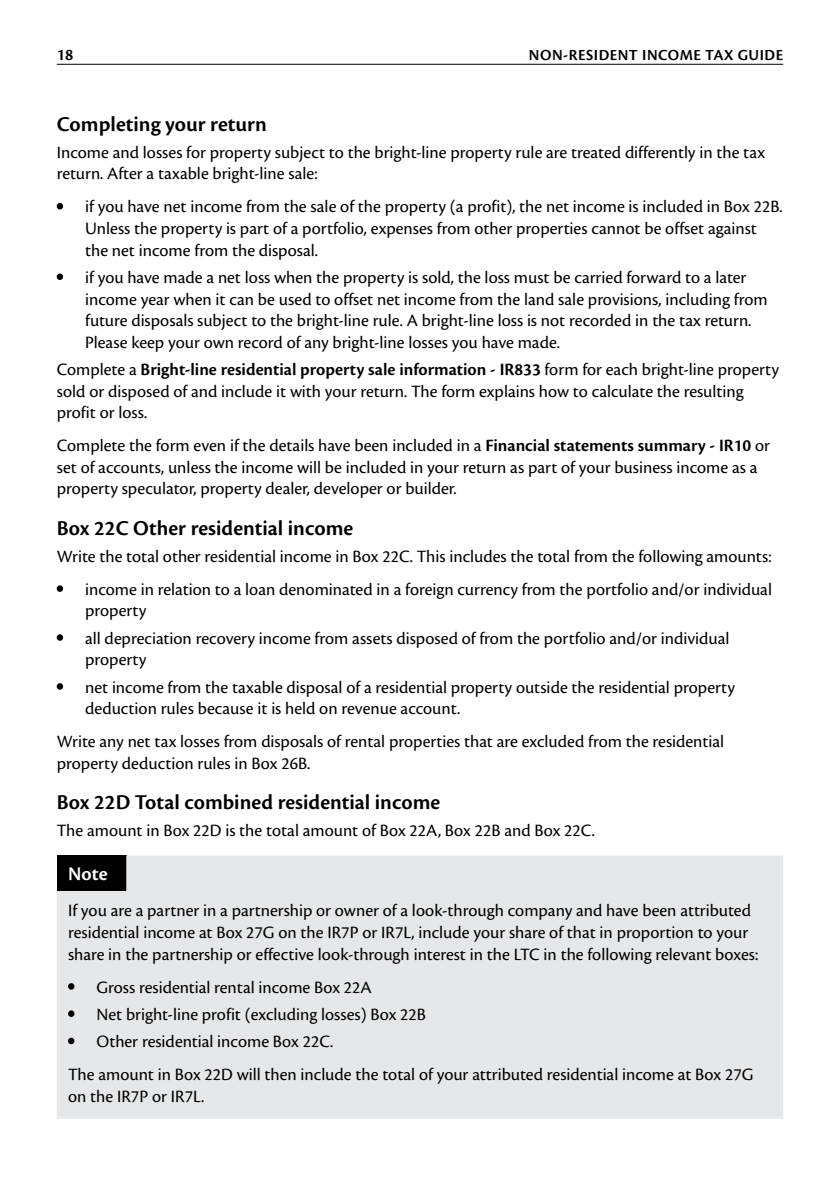
<style>
.page{position:relative;width:840px;height:1191px;background:#fff}
.page>*{position:absolute;margin:0;border:0;box-sizing:border-box;transform-origin:0 0}
.t1{font:600 22px "Cronos Pro";color:#000}
.t2{font:600 20px "Cronos Pro";color:#fff}
.t3{font:18px/21.6px "Cronos Pro";color:#000}
.t4{font:600 17px "Cronos Pro";color:#000}
.t5{font:600 16px "Cronos Pro";letter-spacing:.03em;color:#000}
.s1{font-weight:600}
</style>
<div class="page">
<hr style="left:57px;top:64px;width:725px;height:1px;background:#000">
<div style="left:57px;top:855px;width:725px;height:263px;background:#e6e7e8"></div>
<p class="t4" style="left:57px;top:45px;width:18px">18</p>
<p class="t5" style="left:528px;top:46px;width:256px">NON-RESIDENT INCOME TAX GUIDE</p>
<p class="t1" style="left:57px;top:111px;width:211px">Completing your return</p>
<p class="t3" style="left:57px;top:141px;width:709px">Income and losses for property subject to the bright-line property rule are treated differently in the tax return. After a taxable bright-line sale:</p>
<p class="t3" style="left:85px;top:196px;width:698px;text-indent:-28px"><span class="s1">•</span> if you have net income from the sale of the property (a profit), the net income is included in Box 22B.<br>Unless the property is part of a portfolio, expenses from other properties cannot be offset against the net income from the disposal.</p>
<p class="t3" style="left:85px;top:266px;width:683px;text-indent:-28px"><span class="s1">•</span> if you have made a net loss when the property is sold, the loss must be carried forward to a later income year when it can be used to offset net income from the land sale provisions, including from future disposals subject to the bright-line rule. A bright-line loss is not recorded in the tax return.<br>Please keep your own record of any bright-line losses you have made.</p>
<p class="t3" style="left:57px;top:359px;width:723px">Complete a <span class="s1">Bright-line residential property sale information - IR833</span> form for each bright-line property sold or disposed of and include it with your return. The form explains how to calculate the resulting profit or loss.</p>
<p class="t3" style="left:57px;top:435px;width:714px">Complete the form even if the details have been included in a <span class="s1">Financial statements summary - IR10</span> or set of accounts, unless the income will be included in your return as part of your business income as a property speculator, property dealer, developer or builder.</p>
<p class="t1" style="left:57px;top:515px;width:298px">Box 22C Other residential income</p>
<p class="t3" style="left:57px;top:545px;width:716px">Write the total other residential income in Box 22C. This includes the total from the following amounts:</p>
<p class="t3" style="left:85px;top:578px;width:688px;text-indent:-28px"><span class="s1">•</span> income in relation to a loan denominated in a foreign currency from the portfolio and/or individual property</p>
<p class="t3" style="left:85px;top:627px;width:645px;text-indent:-28px"><span class="s1">•</span> all depreciation recovery income from assets disposed of from the portfolio and/or individual property</p>
<p class="t3" style="left:85px;top:676px;width:651px;text-indent:-28px"><span class="s1">•</span> net income from the taxable disposal of a residential property outside the residential property deduction rules because it is held on revenue account.</p>
<p class="t3" style="left:57px;top:731px;width:668px">Write any net tax losses from disposals of rental properties that are excluded from the residential property deduction rules in Box 26B.</p>
<p class="t1" style="left:57px;top:789px;width:385px">Box 22D Total combined residential income</p>
<p class="t3" style="left:57px;top:820px;width:539px">The amount in Box 22D is the total amount of Box 22A, Box 22B and Box 22C.</p>
<p class="t2" style="left:68px;top:862px;width:41px">Note</p>
<p class="t3" style="left:68px;top:900px;width:691px">If you are a partner in a partnership or owner of a look-through company and have been attributed residential income at Box 27G on the IR7P or IR7L, include your share of that in proportion to your share in the partnership or effective look-through interest in the LTC in the following relevant boxes:</p>
<p class="t3" style="left:68px;top:976px;width:305px"><span class="s1">•</span> Gross residential rental income Box 22A</p>
<p class="t3" style="left:68px;top:1003px;width:359px"><span class="s1">•</span> Net bright-line profit (excluding losses) Box 22B</p>
<p class="t3" style="left:68px;top:1025px;width:686px;line-height:33px"><span class="s1">•</span> Other residential income Box 22C.<br>The amount in Box 22D will then include the total of your attributed residential income at Box 27G</p>
<p class="t3" style="left:68px;top:1085px;width:138px">on the IR7P or IR7L.</p>
</div>
